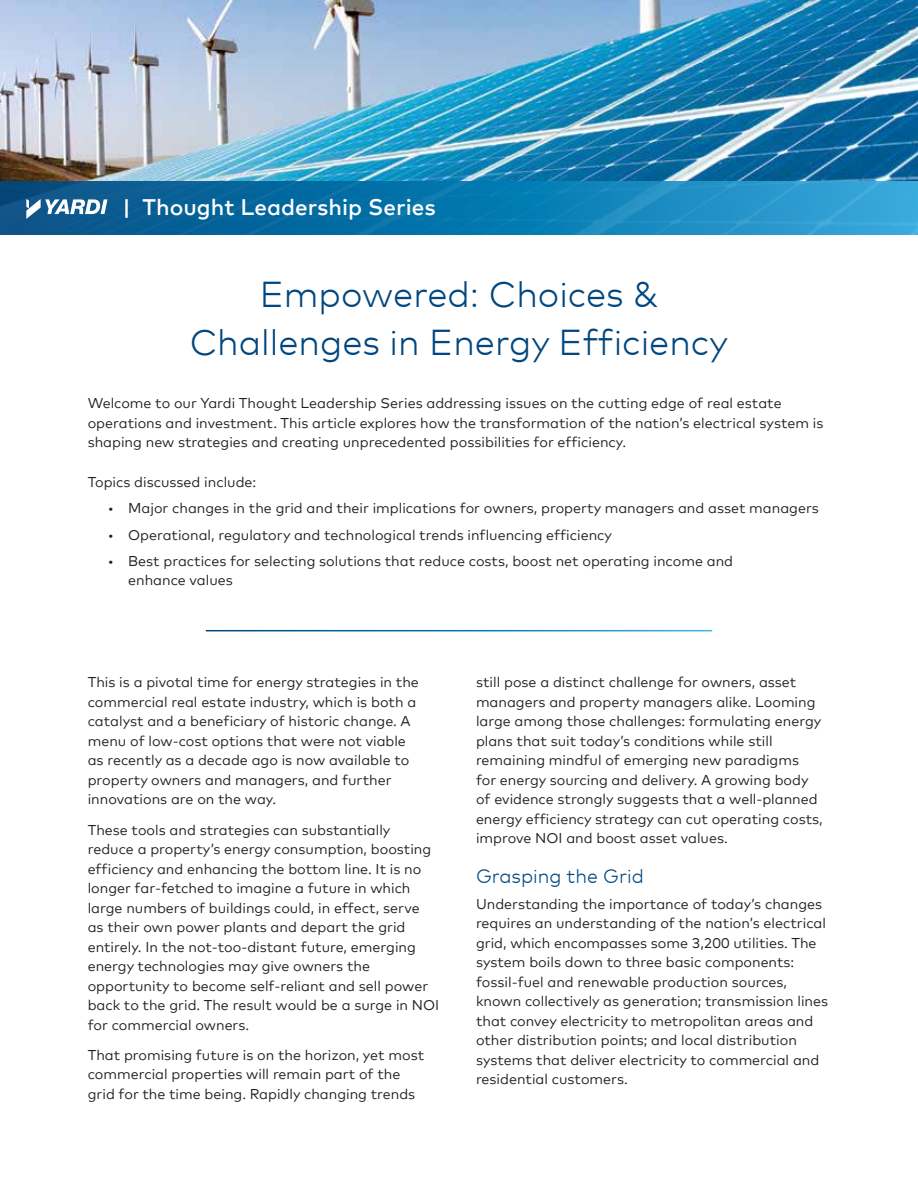
<style>
.page{position:relative;width:918px;height:1188px;background:#fff}
.page>*{position:absolute;margin:0;border:0;box-sizing:border-box;transform-origin:0 0}
.t1{font:300 36px/48px "Mark Offc Pro";color:#00467f;text-align:center}
.t2{font:500 22.5px "Mark Offc Pro";color:#fff}
.t3{font:300 19.5px "Mark Offc Pro";color:#00467f}
.t4{font:14.25px/19.5px "Mark Offc Pro";color:#231f20}
</style>
<div class="page">
<img style="left:0;top:0;width:918px;height:181px">
<svg style="left:0;top:181px;width:918px;height:53px;background:#127bb0"></svg>
<svg style="left:26px;top:199px;width:81px;height:20px"></svg>
<h2 class="t2" style="left:122px;top:190px;width:315px">| Thought Leadership Series</h2>
<h1 class="t1" style="left:190px;top:268px;width:540px">Empowered: Choices &amp;<br>Challenges in Energy Efficiency</h1>
<p class="t4" style="left:88px;top:392px;width:737px">Welcome to our Yardi Thought Leadership Series addressing issues on the cutting edge of real estate operations and investment. This article explores how the transformation of the nation’s electrical system is shaping new strategies and creating unprecedented possibilities for efficiency.</p>
<p class="t4" style="left:88px;top:471px;width:170px">Topics discussed include:</p>
<p class="t4" style="left:108px;top:497px;width:712px">• Major changes in the grid and their implications for owners, property managers and asset managers</p>
<p class="t4" style="left:108px;top:524px;width:506px">• Operational, regulatory and technological trends influencing efficiency</p>
<p class="t4" style="left:128px;top:550px;width:606px;text-indent:-20px">• Best practices for selecting solutions that reduce costs, boost net operating income and enhance values</p>
<p class="t4" style="left:88px;top:671px;width:333px">This is a pivotal time for energy strategies in the commercial real estate industry, which is both a catalyst and a beneficiary of historic change. A menu of low-cost options that were not viable as recently as a decade ago is now available to property owners and managers, and further innovations are on the way.</p>
<p class="t4" style="left:88px;top:819px;width:353px">These tools and strategies can substantially reduce a property’s energy consumption, boosting efficiency and enhancing the bottom line. It is no longer far-fetched to imagine a future in which large numbers of buildings could, in effect, serve<br>as their own power plants and depart the grid entirely. In the not-too-distant future, emerging energy technologies may give owners the opportunity to become self-reliant and sell power back to the grid. The result would be a surge in NOI for commercial owners.</p>
<p class="t4" style="left:88px;top:1044px;width:338px">That promising future is on the horizon, yet most commercial properties will remain part of the grid for the time being. Rapidly changing trends</p>
<p class="t4" style="left:476px;top:671px;width:348px">still pose a distinct challenge for owners, asset managers and property managers alike. Looming large among those challenges: formulating energy plans that suit today’s conditions while still remaining mindful of emerging new paradigms for energy sourcing and delivery. A growing body of evidence strongly suggests that a well-planned energy efficiency strategy can cut operating costs, improve NOI and boost asset values.</p>
<h3 class="t3" style="left:476px;top:861px;width:169px">Grasping the Grid</h3>
<p class="t4" style="left:476px;top:893px;width:354px">Understanding the importance of today’s changes requires an understanding of the nation’s electrical grid, which encompasses some 3,200 utilities. The system boils down to three basic components: fossil-fuel and renewable production sources, known collectively as generation; transmission lines that convey electricity to metropolitan areas and other distribution points; and local distribution systems that deliver electricity to commercial and residential customers.</p>
</div>
